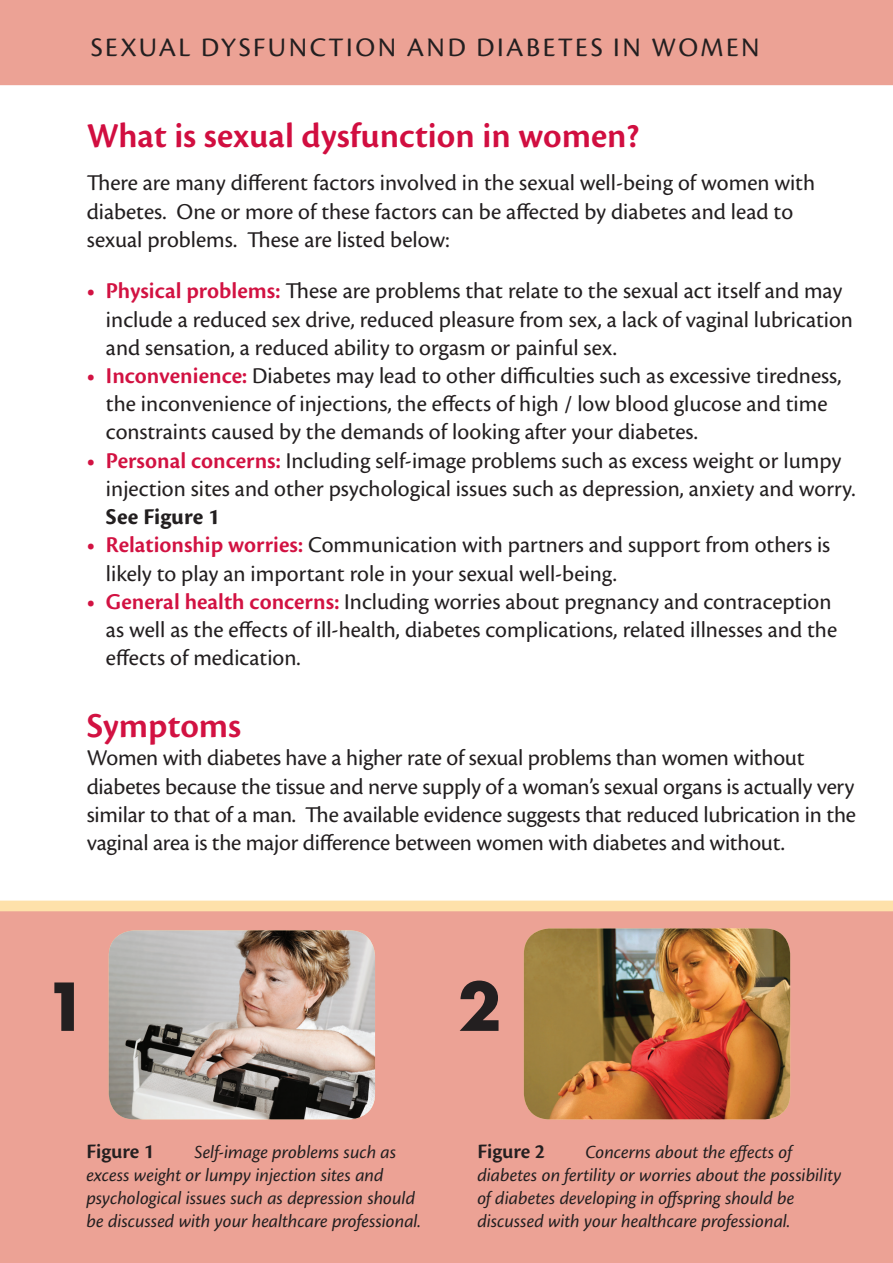
<style>
.page{position:relative;width:893px;height:1263px;background:#fff}
.page>*{position:absolute;margin:0;border:0;box-sizing:border-box;transform-origin:0 0}
.SubHead{font:600 36.3px "Cronos Pro";color:#d10e40}
.t1{font:600 36.3px "Cronos Pro";color:#d21242}
.t2{font:27.75px "Cronos Pro";letter-spacing:.09em;color:#231f20}
.t3{font:23.55px/28.2px "Cronos Pro";color:#231f20}
.t4{font:600 21.45px "Cronos Pro";color:#231f20}
.t5{font:italic 19.2px/23.1px "Cronos Pro";letter-spacing:-.005em;color:#231f20}
.s1{font-weight:600;color:#d21242}
.s2{font-weight:700}
</style>
<div class="page">
<div style="left:0;top:0;width:893px;height:85px;background:#eca295"></div>
<div style="left:0;top:907px;width:893px;height:356px;background:#eca295"></div>
<img style="left:109px;top:930px;width:266px;height:189px">
<img style="left:524px;top:928px;width:266px;height:191px">
<svg style="left:54px;top:982px;width:20px;height:49px"></svg>
<svg style="left:460px;top:980px;width:38px;height:51px"></svg>
<div style="left:0;top:900px;width:893px;height:11px;background:#fee1aa"></div>
<p class="t2" style="left:91px;top:31px;width:670px">SEXUAL DYSFUNCTION AND DIABETES IN WOMEN</p>
<p class="SubHead" style="left:87px;top:115px;width:554px">What is sexual dysfunction in women?</p>
<p class="t3" style="left:87px;top:169px;width:730px">There are many different factors involved in the sexual well-being of women with diabetes. One or more of these factors can be affected by diabetes and lead to sexual problems. These are listed below:</p>
<p class="t3" style="left:106px;top:277px;width:748px;text-indent:-19px"><span class="s1">• Physical problems:</span> These are problems that relate to the sexual act itself and may include a reduced sex drive, reduced pleasure from sex, a lack of vaginal lubrication</p>
<p class="t3" style="left:106px;top:333px;width:512px">and sensation, a reduced ability to orgasm or painful sex.</p>
<p class="t3" style="left:87px;top:362px;width:756px"><span class="s1">• Inconvenience:</span> Diabetes may lead to other difficulties such as excessive tiredness,</p>
<p class="t3" style="left:106px;top:390px;width:723px">the inconvenience of injections, the effects of high / low blood glucose and time</p>
<p class="t3" style="left:106px;top:418px;width:594px">constraints caused by the demands of looking after your diabetes.</p>
<p class="t3" style="left:87px;top:446px;width:756px"><span class="s1">• Personal concerns:</span> Including self-image problems such as excess weight or lumpy</p>
<p class="t3" style="left:106px;top:475px;width:751px">injection sites and other psychological issues such as depression, anxiety and worry.<br><span class="s2">See Figure 1</span></p>
<p class="t3" style="left:87px;top:531px;width:745px"><span class="s1">• Relationship worries:</span> Communication with partners and support from others is</p>
<p class="t3" style="left:106px;top:559px;width:512px">likely to play an important role in your sexual well-being.</p>
<p class="t3" style="left:106px;top:587px;width:733px;text-indent:-19px"><span class="s1">• General health concerns:</span> Including worries about pregnancy and contraception as well as the effects of ill-health, diabetes complications, related illnesses and the effects of medication.</p>
<p class="t1" style="left:87px;top:705px;width:156px">Symptoms</p>
<p class="t3" style="left:87px;top:744px;width:771px">Women with diabetes have a higher rate of sexual problems than women without diabetes because the tissue and nerve supply of a woman’s sexual organs is actually very similar to that of a man. The available evidence suggests that reduced lubrication in the vaginal area is the major difference between women with diabetes and without.</p>
<p class="t4" style="left:86px;top:1139px;width:69px">Figure 1</p>
<p class="t5" style="left:86px;top:1141px;width:336px;text-indent:108px">Self-image problems such as excess weight or lumpy injection sites and psychological issues such as depression should be discussed with your healthcare professional.</p>
<p class="t4" style="left:477px;top:1139px;width:69px">Figure 2</p>
<p class="t5" style="left:477px;top:1141px;width:365px;text-indent:108px">Concerns about the effects of diabetes on fertility or worries about the possibility of diabetes developing in offspring should be discussed with your healthcare professional.</p>
</div>
